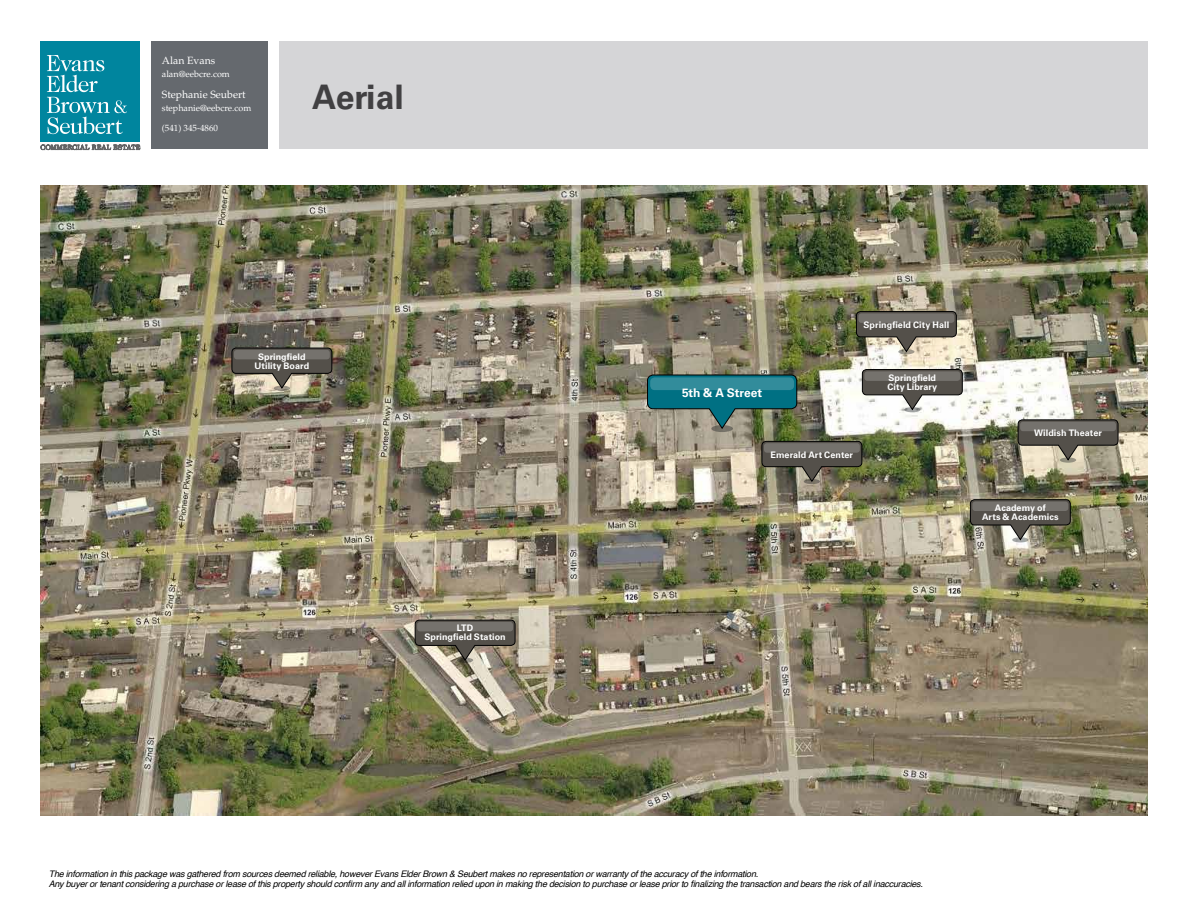
<style>
.page{position:relative;width:1188px;height:918px;background:#fff}
.page>*{position:absolute;margin:0;border:0;box-sizing:border-box;transform-origin:0 0}
.t1{font:700 33.75px "Univers";color:#414042}
.t2{font:700 12px "Univers";letter-spacing:-.005em;color:#fff}
.t3{font:10.5px "Palatino";color:#fff}
.t4{font:italic 9px/10.5px "Helvetica";letter-spacing:-.025em;color:#000}
.t5{font:700 9px/9px "Univers";letter-spacing:.005em;color:#fff;text-align:center}
.t6{font:9px "Palatino";color:#fff}
</style>
<div class="page">
<div style="left:151px;top:41px;width:117px;height:108px;background:#65696e"></div>
<div style="left:279px;top:41px;width:869px;height:108px;background:#d5d5d7"></div>
<div style="left:40px;top:41px;width:100px;height:101px;background:#00859e"></div>
<svg style="left:47px;top:55px;width:80px;height:79px"></svg>
<svg style="left:40px;top:144px;width:100px;height:7px"></svg>
<img style="left:40px;top:185px;width:1108px;height:630px">
<div style="left:711px;top:425px;width:22px;height:7px;background:#747066;border-radius:50%"></div>
<svg style="left:647px;top:375px;width:150px;height:54px"></svg>
<div style="left:650px;top:377px;width:144px;height:13px;background:#328c9b;border-radius:4px"></div>
<svg style="left:898px;top:349px;width:17px;height:5px"></svg>
<svg style="left:856px;top:311px;width:101px;height:41px"></svg>
<div style="left:858px;top:313px;width:96px;height:10px;background:#75726d;border-radius:3px"></div>
<svg style="left:1060px;top:457px;width:16px;height:6px"></svg>
<svg style="left:1018px;top:420px;width:100px;height:40px"></svg>
<div style="left:1020px;top:422px;width:96px;height:9px;background:#75726d;border-radius:3px"></div>
<svg style="left:1012px;top:537px;width:16px;height:5px"></svg>
<svg style="left:970px;top:499px;width:101px;height:41px"></svg>
<div style="left:972px;top:501px;width:96px;height:10px;background:#75726d;border-radius:3px"></div>
<svg style="left:457px;top:658px;width:16px;height:5px"></svg>
<svg style="left:415px;top:620px;width:100px;height:41px"></svg>
<div style="left:417px;top:622px;width:96px;height:9px;background:#75726d;border-radius:3px"></div>
<div style="left:804px;top:479px;width:16px;height:5px;background:#797166;border-radius:50%"></div>
<svg style="left:762px;top:441px;width:100px;height:41px"></svg>
<div style="left:764px;top:443px;width:96px;height:10px;background:#75726d;border-radius:3px"></div>
<svg style="left:274px;top:386px;width:16px;height:5px"></svg>
<svg style="left:232px;top:348px;width:100px;height:41px"></svg>
<div style="left:234px;top:350px;width:96px;height:9px;background:#75726d;border-radius:3px"></div>
<svg style="left:904px;top:407px;width:16px;height:5px"></svg>
<svg style="left:862px;top:369px;width:101px;height:41px"></svg>
<div style="left:864px;top:371px;width:96px;height:10px;background:#75726d;border-radius:3px"></div>
<p class="t3" style="left:162px;top:54px;width:55px">Alan Evans</p>
<p class="t6" style="left:162px;top:69px;width:69px">alan@eebcre.com</p>
<p class="t3" style="left:162px;top:88px;width:85px">Stephanie Seubert</p>
<p class="t6" style="left:162px;top:103px;width:91px">stephanie@eebcre.com</p>
<p class="t6" style="left:162px;top:123px;width:58px">(541) 345-4860</p>
<h1 class="t1" style="left:312px;top:77px;width:93px">Aerial</h1>
<p class="t5" style="left:255px;top:353px;width:56px">Springfield<br>Utility Board</p>
<p class="t5" style="left:424px;top:624px;width:83px">LTD<br>Springfield Station</p>
<h2 class="t2" style="left:682px;top:385px;width:82px">5th &amp; A Street</h2>
<p class="t5" style="left:864px;top:320px;width:87px">Springfield City Hall</p>
<p class="t5" style="left:887px;top:373px;width:51px;text-align:left">Springfield<br>City Library</p>
<p class="t5" style="left:771px;top:450px;width:84px">Emerald Art Center</p>
<p class="t5" style="left:1034px;top:429px;width:69px">Wildish Theater</p>
<p class="t5" style="left:982px;top:503px;width:78px">Academy of<br>Arts &amp; Academics</p>
<p class="t4" style="left:49px;top:869px;width:876px">The information in this package was gathered from sources deemed reliable, however Evans Elder Brown &amp; Seubert makes no representation or warranty of the accuracy of the information.<br>Any buyer or tenant considering a purchase or lease of this property should confirm any and all information relied upon in making the decision to purchase or lease prior to finalizing the transaction and bears the risk of all inaccuracies.</p>
</div>
